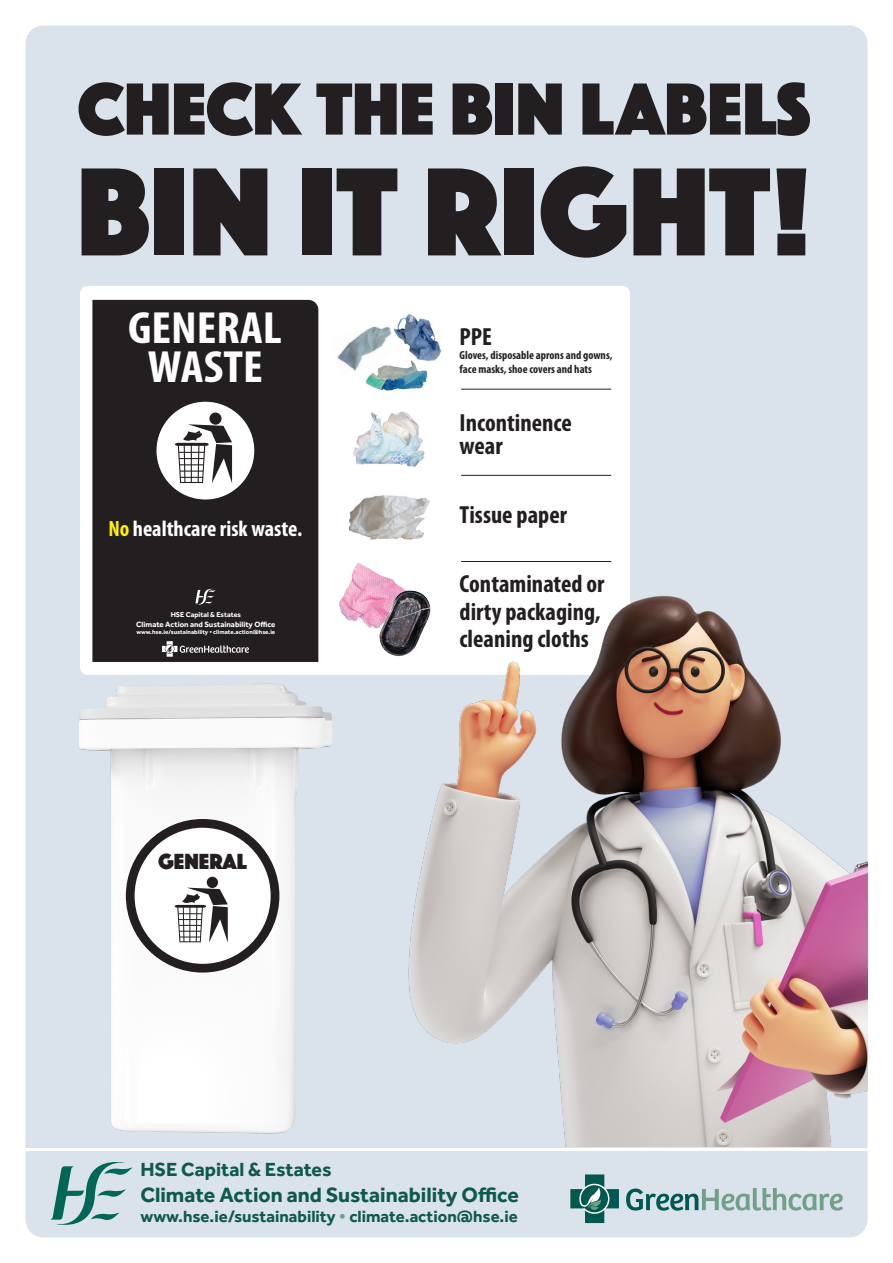
<style>
.page{position:relative;width:893px;height:1263px;background:#fff}
.page>*{position:absolute;margin:0;border:0;box-sizing:border-box;transform-origin:0 0}
.t1{font:130.35px "Phosphate Solid";color:#231f20}
.t2{font:76.65px "Phosphate Solid";color:#231f20}
.t3{font:700 condensed 45.3px/38.7px "Myriad Pro";color:#fff;text-align:center;scale:1.1 1}
.t4{font:700 condensed 24.9px/27.5px "Myriad Pro";color:#231f20}
.t5{font:22.65px "Phosphate Solid";color:#231f20}
.t6{font:700 condensed 22.2px "Myriad Pro";color:#fff}
.t7{font:700 21.45px "Effra";color:#0e584e}
.t8{font:700 19.65px "Effra";color:#0e584e}
.t9{font:700 16.8px "Effra";color:#0e584e}
.t10{font:700 condensed 11.7px/14.1px "Myriad Pro";color:#231f20}
.t11{font:700 7.95px "Effra";color:#fff}
.t12{font:700 7.2px "Effra";color:#fff}
.t13{font:700 6.15px "Effra";color:#fff}
.s1{color:#fff101}
.s2{color:#729f88}
</style>
<div class="page">
<div style="left:26px;top:26px;width:841px;height:1211px;background:#dae2eb;border-radius:18px"></div>
<hr style="left:11px;top:1148px;width:873px;height:3px;background:#fff">
<svg style="left:50px;top:1162px;width:83px;height:63px"></svg>
<svg style="left:626px;top:1188px;width:217px;height:23px"></svg>
<svg style="left:570px;top:1174px;width:49px;height:49px"></svg>
<div style="left:80px;top:286px;width:550px;height:389px;background:#fff"></div>
<div style="left:92px;top:300px;width:226px;height:362px;background:#231f20"></div>
<img style="left:365px;top:365px;width:62px;height:28px">
<img style="left:394px;top:313px;width:50px;height:52px">
<img style="left:330px;top:323px;width:67px;height:52px">
<img style="left:345px;top:408px;width:91px;height:61px">
<img style="left:349px;top:492px;width:98px;height:10px">
<hr style="left:461px;top:389px;width:150px;height:1px;background:#231f20">
<hr style="left:461px;top:475px;width:150px;height:1px;background:#231f20">
<div style="left:157px;top:402px;width:97px;height:97px;background:#fff;border-radius:50%"></div>
<div style="left:209px;top:413px;width:13px;height:12px;background:#231f20;border-radius:50%"></div>
<svg style="left:175px;top:424px;width:57px;height:59px"></svg>
<svg style="left:162px;top:641px;width:35px;height:16px"></svg>
<svg style="left:195px;top:589px;width:2px;height:16px"></svg>
<img style="left:79px;top:685px;width:118px;height:448px">
<div style="left:130px;top:823px;width:145px;height:145px;background:#fff;border-radius:50%"></div>
<div style="left:126px;top:819px;width:153px;height:153px;border:9px solid #231f20;border-radius:50%"></div>
<svg style="left:175px;top:888px;width:22px;height:54px"></svg>
<img style="left:197px;top:502px;width:670px;height:645px">
<p class="t2" style="left:77px;top:54px;width:735px">CHECK THE BIN LABELS</p>
<p class="t1" style="left:77px;top:119px;width:735px">BIN IT RIGHT!</p>
<h3 class="t3" style="left:128px;top:308px;width:141px">GENERAL<br>WASTE</h3>
<p class="t6" style="left:108px;top:515px;width:196px"><span class="s1">No</span> healthcare risk waste.</p>
<p class="t12" style="left:171px;top:610px;width:72px">HSE Capital &amp; Estates</p>
<p class="t11" style="left:136px;top:619px;width:141px">Climate Action and Sustainability Office</p>
<p class="t13" style="left:136px;top:628px;width:140px">www.hse.ie/sustainability • climate.action@hse.ie</p>
<p class="t5" style="left:158px;top:845px;width:90px">GENERAL</p>
<p class="t4" style="left:460px;top:322px;width:34px">PPE</p>
<p class="t10" style="left:460px;top:348px;width:154px">Gloves, disposable aprons and gowns, face masks, shoe covers and hats</p>
<p class="t4" style="left:460px;top:410px;width:114px;line-height:23.2px">Incontinence wear</p>
<p class="t4" style="left:460px;top:500px;width:109px">Tissue paper</p>
<p class="t4" style="left:460px;top:570px;width:146px">Contaminated or dirty packaging, cleaning cloths</p>
<p class="t8" style="left:140px;top:1157px;width:193px">HSE Capital &amp; Estates</p>
<p class="t7" style="left:140px;top:1181px;width:380px">Climate Action and Sustainability Office</p>
<p class="t9" style="left:140px;top:1206px;width:379px">www.hse.ie/sustainability <span class="s2">•</span> climate.action@hse.ie</p>
</div>
